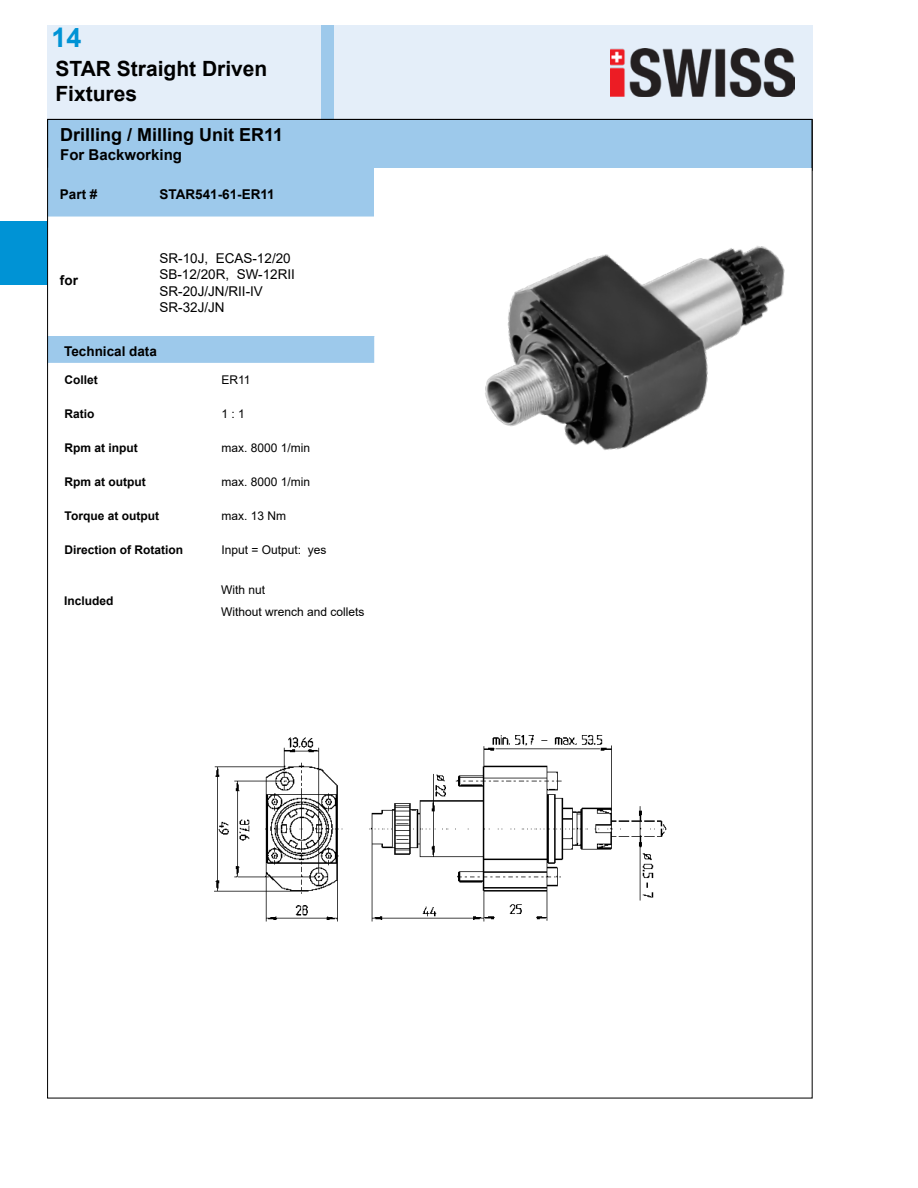
<style>
.page{position:relative;width:918px;height:1188px;background:#fff}
.page>*{position:absolute;margin:0;border:0;box-sizing:border-box;transform-origin:0 0}
.t1{font:700 27px "Arial";color:#0093d5}
.t2{font:700 21px/25px "Arial";color:#000}
.t3{font:700 18px "Arial";color:#000}
.t4{font:700 15px "Arial";color:#000}
.t5{font:13.5px/16.5px "Arial";color:#000}
.t6{font:700 13.5px "Arial";color:#000}
.t7{font:12px/21.6px "Arial";color:#000}
.t8{font:700 12px "Arial";color:#000}
</style>
<div class="page">
<div style="left:47px;top:26px;width:766px;height:93px;background:#e4eef9"></div>
<div style="left:322px;top:26px;width:12px;height:93px;background:#9dc9eb"></div>
<img style="left:610px;top:49px;width:185px;height:48px">
<div style="left:0;top:221px;width:47px;height:63px;background:#0093d5"></div>
<div style="left:49px;top:121px;width:762px;height:96px;background:#9dc9eb"></div>
<div style="left:374px;top:168px;width:438px;height:51px;background:#fff"></div>
<div style="left:47px;top:336px;width:327px;height:30px;background:#9dc9eb"></div>
<svg style="left:49px;top:363px;width:325px;height:3px"></svg>
<img style="left:485px;top:246px;width:300px;height:204px">
<img style="left:214px;top:735px;width:453px;height:187px">
<h1 class="t1" style="left:51px;top:18px;width:32px">14</h1>
<h2 class="t2" style="left:55px;top:57px;width:213px">STAR Straight Driven<br>Fixtures</h2>
<h3 class="t3" style="left:60px;top:122px;width:224px">Drilling / Milling Unit ER11</h3>
<p class="t4" style="left:60px;top:144px;width:123px">For Backworking</p>
<p class="t6" style="left:60px;top:184px;width:39px">Part #</p>
<p class="t6" style="left:159px;top:184px;width:117px">STAR541-61-ER11</p>
<p class="t6" style="left:60px;top:271px;width:19px">for</p>
<p class="t5" style="left:159px;top:250px;width:137px">SR-10J, ECAS-12/20<br>SB-12/20R, SW-12RII<br>SR-20J/JN/RII-IV<br>SR-32J/JN</p>
<p class="t6" style="left:64px;top:342px;width:94px">Technical data</p>
<p class="t8" style="left:65px;top:372px;width:35px">Collet</p>
<p class="t7" style="left:222px;top:369px;width:31px">ER11</p>
<p class="t8" style="left:65px;top:406px;width:31px">Ratio</p>
<p class="t7" style="left:222px;top:403px;width:25px">1 : 1</p>
<p class="t8" style="left:65px;top:440px;width:75px">Rpm at input</p>
<p class="t7" style="left:222px;top:437px;width:90px">max. 8000 1/min</p>
<p class="t8" style="left:65px;top:474px;width:83px">Rpm at output</p>
<p class="t7" style="left:222px;top:471px;width:90px">max. 8000 1/min</p>
<p class="t8" style="left:65px;top:508px;width:96px">Torque at output</p>
<p class="t7" style="left:222px;top:505px;width:66px">max. 13 Nm</p>
<p class="t8" style="left:65px;top:542px;width:120px">Direction of Rotation</p>
<p class="t7" style="left:222px;top:539px;width:107px">Input = Output: yes</p>
<p class="t8" style="left:64px;top:592px;width:51px">Included</p>
<p class="t7" style="left:221px;top:579px;width:145px">With nut<br>Without wrench and collets</p>
</div>
